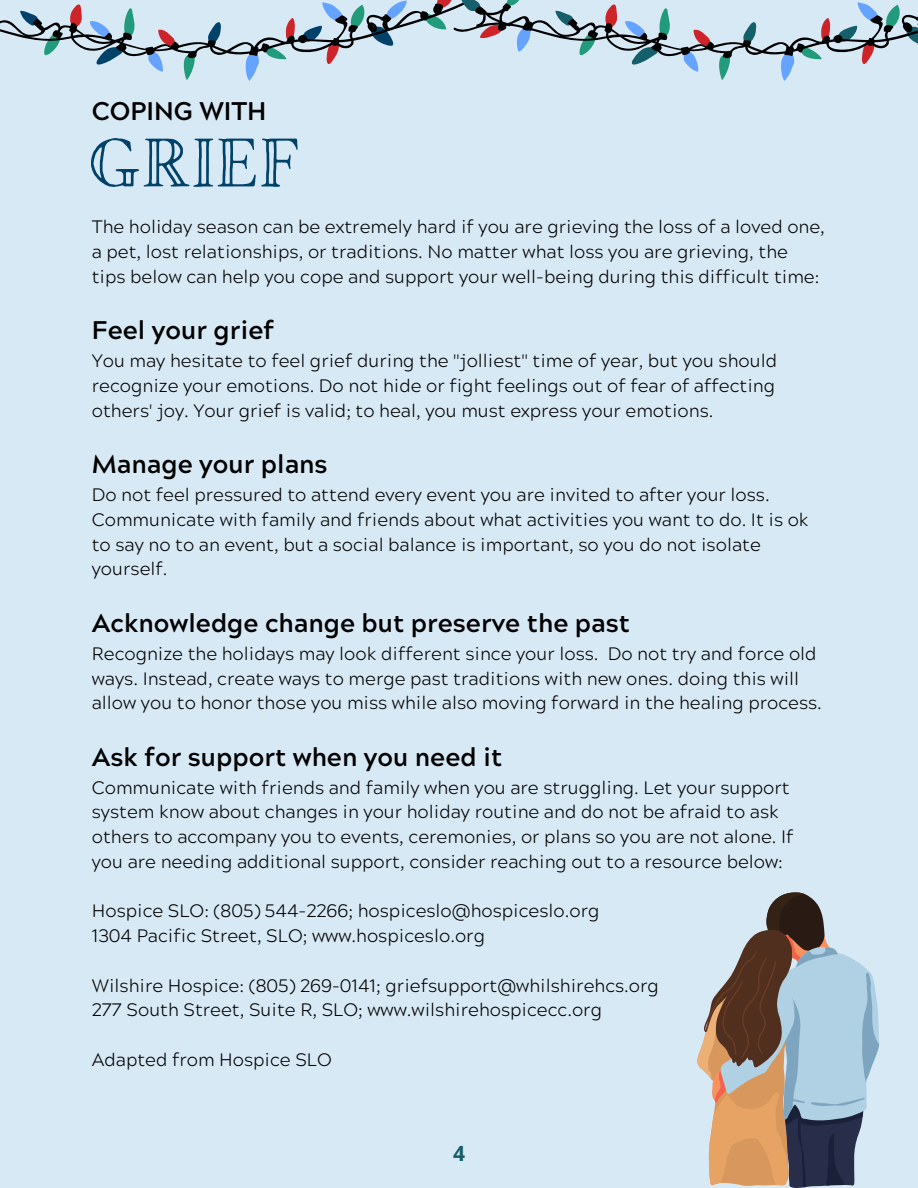
<style>
.page{position:relative;width:918px;height:1188px;background:#d8e9f6}
.page>*{position:absolute;margin:0;border:0;box-sizing:border-box;transform-origin:0 0}
.t1{font:69px "Brixton TC Outline";color:#01426a}
.t2{font:700 25.5px "Acherus Grotesque";color:#000}
.t3{font:700 21px "Open Sans";color:#145f69}
.t4{font:300 18px/24.8px "Acherus Grotesque";color:#000}
</style>
<div class="page">
<svg style="left:0;top:0;width:918px;height:81px"></svg>
<svg style="left:697px;top:892px;width:182px;height:296px"></svg>
<h2 class="t2" style="left:92px;top:101px;width:176px">COPING WITH</h2>
<h1 class="t1" style="left:89px;top:138px;width:212px">GRIEF</h1>
<p class="t4" style="left:92px;top:217px;width:735px">The holiday season can be extremely hard if you are grieving the loss of a loved one, a pet, lost relationships, or traditions. No matter what loss you are grieving, the tips below can help you cope and support your well-being during this difficult time:</p>
<h2 class="t2" style="left:92px;top:320px;width:184px">Feel your grief</h2>
<p class="t4" style="left:92px;top:351px;width:687px;text-align:justify">You may hesitate to feel grief during the "jolliest" time of year, but you should recognize your emotions. Do not hide or fight feelings out of fear of affecting others' joy. Your grief is valid; to heal, you must express your emotions.</p>
<h2 class="t2" style="left:92px;top:454px;width:237px">Manage your plans</h2>
<p class="t4" style="left:92px;top:485px;width:719px">Do not feel pressured to attend every event you are invited to after your loss.<br>Communicate with family and friends about what activities you want to do. It is ok to say no to an event, but a social balance is important, so you do not isolate yourself.</p>
<h2 class="t2" style="left:92px;top:613px;width:540px">Acknowledge change but preserve the past</h2>
<p class="t4" style="left:92px;top:644px;width:732px">Recognize the holidays may look different since your loss. Do not try and force old ways. Instead, create ways to merge past traditions with new ones. doing this will allow you to honor those you miss while also moving forward in the healing process.</p>
<h2 class="t2" style="left:92px;top:746px;width:412px">Ask for support when you need it</h2>
<p class="t4" style="left:92px;top:777px;width:703px">Communicate with friends and family when you are struggling. Let your support system know about changes in your holiday routine and do not be afraid to ask others to accompany you to events, ceremonies, or plans so you are not alone. If you are needing additional support, consider reaching out to a resource below:</p>
<p class="t4" style="left:92px;top:901px;width:509px">Hospice SLO: (805) 544-2266; hospiceslo@hospiceslo.org<br>1304 Pacific Street, SLO; www.hospiceslo.org</p>
<p class="t4" style="left:92px;top:975px;width:569px">Wilshire Hospice: (805) 269-0141; griefsupport@whilshirehcs.org<br>277 South Street, Suite R, SLO; www.wilshirehospicecc.org</p>
<p class="t4" style="left:92px;top:1050px;width:242px">Adapted from Hospice SLO</p>
<p class="t3" style="left:453px;top:1139px;width:13px">4</p>
</div>
